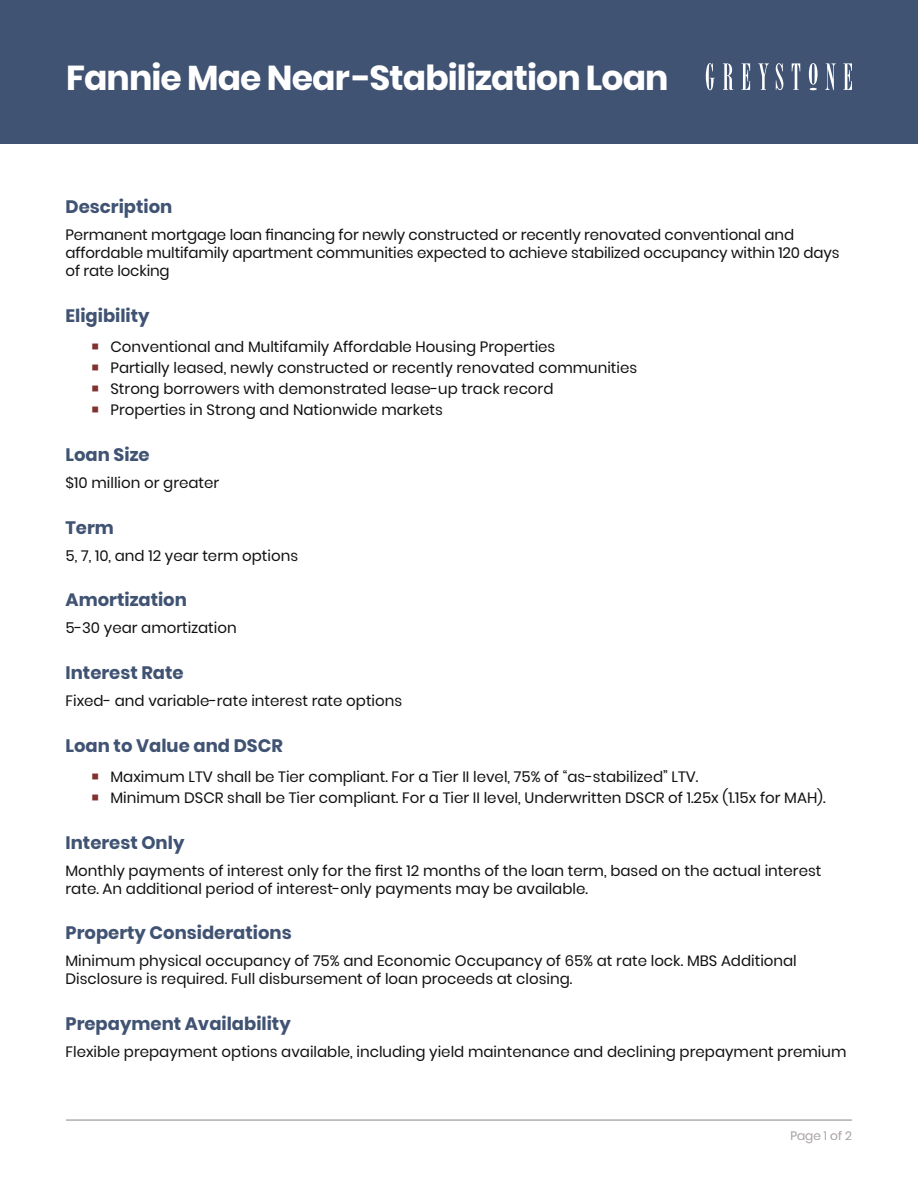
<style>
.page{position:relative;width:918px;height:1188px;background:#fff}
.page>*{position:absolute;margin:0;border:0;box-sizing:border-box;transform-origin:0 0}
.t1{font:700 34.5px "Poppins";letter-spacing:-.025em;color:#fff}
.t2{font:700 18px "Poppins";color:#405373}
.t3{font:15px/18px "Poppins";color:#111}
.t4{font:300 12px "Poppins";color:#b3acac}
</style>
<div class="page">
<div style="left:0;top:0;width:918px;height:144px;background:#405373"></div>
<svg style="left:706px;top:63px;width:146px;height:27px"></svg>
<hr style="left:66px;top:1120px;width:786px;height:1px;background:#b3acac">
<h1 class="t1" style="left:66px;top:58px;width:604px">Fannie Mae Near-Stabilization Loan</h1>
<p class="t2" style="left:66px;top:197px;width:108px">Description</p>
<p class="t3" style="left:66px;top:226px;width:776px">Permanent mortgage loan financing for newly constructed or recently renovated conventional and affordable multifamily apartment communities expected to achieve stabilized occupancy within 120 days of rate locking</p>
<p class="t2" style="left:66px;top:305px;width:86px">Eligibility</p>
<p class="t3" style="left:110px;top:336px;width:528px;line-height:21px">Conventional and Multifamily Affordable Housing Properties<br>Partially leased, newly constructed or recently renovated communities Strong borrowers with demonstrated lease-up track record<br>Properties in Strong and Nationwide markets</p>
<p class="t2" style="left:66px;top:444px;width:86px">Loan Size</p>
<p class="t3" style="left:66px;top:474px;width:155px">$10 million or greater</p>
<p class="t2" style="left:66px;top:517px;width:50px">Term</p>
<p class="t3" style="left:66px;top:546px;width:234px">5, 7, 10, and 12 year term options</p>
<p class="t2" style="left:66px;top:590px;width:123px">Amortization</p>
<p class="t3" style="left:66px;top:619px;width:173px">5-30 year amortization</p>
<p class="t2" style="left:66px;top:662px;width:120px">Interest Rate</p>
<p class="t3" style="left:66px;top:692px;width:338px">Fixed- and variable-rate interest rate options</p>
<p class="t2" style="left:66px;top:735px;width:219px">Loan to Value and DSCR</p>
<p class="t3" style="left:110px;top:766px;width:717px;line-height:21px">Maximum LTV shall be Tier compliant. For a Tier II level, 75% of “as-stabilized” LTV.<br>Minimum DSCR shall be Tier compliant. For a Tier II level, Underwritten DSCR of 1.25x (1.15x for MAH).</p>
<p class="t2" style="left:66px;top:832px;width:120px">Interest Only</p>
<p class="t3" style="left:66px;top:861px;width:757px">Monthly payments of interest only for the first 12 months of the loan term, based on the actual interest rate. An additional period of interest-only payments may be available.</p>
<p class="t2" style="left:66px;top:923px;width:228px">Property Considerations</p>
<p class="t3" style="left:66px;top:952px;width:733px">Minimum physical occupancy of 75% and Economic Occupancy of 65% at rate lock. MBS Additional<br>Disclosure is required. Full disbursement of loan proceeds at closing.</p>
<p class="t2" style="left:66px;top:1013px;width:227px">Prepayment Availability</p>
<p class="t3" style="left:66px;top:1043px;width:782px">Flexible prepayment options available, including yield maintenance and declining prepayment premium</p>
<p class="t4" style="left:791px;top:1129px;width:63px">Page 1 of 2</p>
</div>
